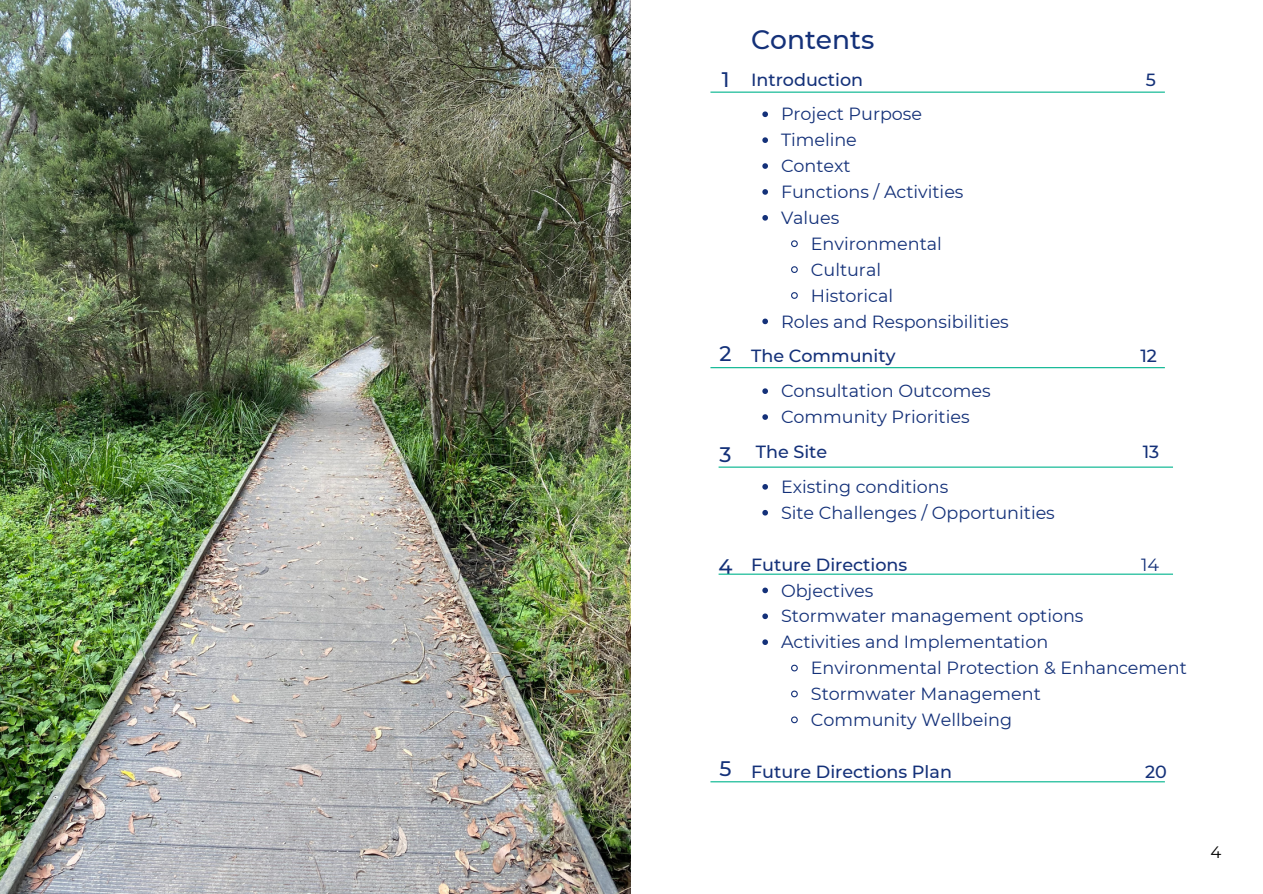
<style>
.page{position:relative;width:1263px;height:894px;background:#fff}
.page>*{position:absolute;margin:0;border:0;box-sizing:border-box;transform-origin:0 0}
.t1{font:500 26.55px "Montserrat";color:#143179}
.t2{font:500 21px "Montserrat";color:#143179}
.t3{font:17.55px "Montserrat";color:#143179}
.t4{font:500 17.55px "Montserrat";color:#143179}
.t5{font:16.5px "Montserrat";color:#000}
</style>
<div class="page">
<img style="left:0;top:0;width:631px;height:893px">
<svg style="left:762px;top:111px;width:6px;height:6px"></svg>
<svg style="left:762px;top:137px;width:6px;height:6px"></svg>
<svg style="left:762px;top:163px;width:6px;height:6px"></svg>
<svg style="left:762px;top:189px;width:6px;height:6px"></svg>
<svg style="left:762px;top:215px;width:6px;height:5px"></svg>
<svg style="left:791px;top:240px;width:7px;height:8px"></svg>
<svg style="left:791px;top:266px;width:7px;height:7px"></svg>
<svg style="left:791px;top:292px;width:7px;height:7px"></svg>
<svg style="left:762px;top:318px;width:6px;height:6px"></svg>
<svg style="left:762px;top:388px;width:6px;height:6px"></svg>
<svg style="left:762px;top:414px;width:6px;height:6px"></svg>
<svg style="left:762px;top:484px;width:6px;height:5px"></svg>
<svg style="left:762px;top:509px;width:6px;height:6px"></svg>
<svg style="left:762px;top:587px;width:6px;height:6px"></svg>
<svg style="left:762px;top:613px;width:6px;height:6px"></svg>
<svg style="left:762px;top:639px;width:6px;height:5px"></svg>
<svg style="left:791px;top:664px;width:7px;height:8px"></svg>
<svg style="left:791px;top:690px;width:7px;height:8px"></svg>
<svg style="left:791px;top:716px;width:7px;height:7px"></svg>
<hr style="left:710px;top:92px;width:455px;height:1px;background:#00b48d">
<hr style="left:710px;top:367px;width:455px;height:1px;background:#00b48d">
<hr style="left:719px;top:466px;width:454px;height:1px;background:#00b48d">
<hr style="left:719px;top:573px;width:454px;height:1px;background:#00b48d">
<hr style="left:710px;top:781px;width:455px;height:1px;background:#00b48d">
<p class="t1" style="left:751px;top:24px;width:125px">Contents</p>
<p class="t2" style="left:722px;top:67px;width:9px">1</p>
<p class="t4" style="left:751px;top:69px;width:114px">Introduction</p>
<p class="t4" style="left:1146px;top:69px;width:12px">5</p>
<p class="t3" style="left:781px;top:103px;width:143px">Project Purpose</p>
<p class="t3" style="left:781px;top:129px;width:77px">Timeline</p>
<p class="t3" style="left:781px;top:155px;width:71px">Context</p>
<p class="t3" style="left:781px;top:181px;width:184px">Functions / Activities</p>
<p class="t3" style="left:781px;top:207px;width:60px">Values</p>
<p class="t3" style="left:811px;top:233px;width:133px">Environmental</p>
<p class="t3" style="left:811px;top:259px;width:72px">Cultural</p>
<p class="t3" style="left:811px;top:284px;width:84px">Historical</p>
<p class="t3" style="left:781px;top:310px;width:229px">Roles and Responsibilities</p>
<p class="t2" style="left:720px;top:340px;width:14px">2</p>
<p class="t4" style="left:751px;top:345px;width:146px">The Community</p>
<p class="t4" style="left:1140px;top:345px;width:18px">12</p>
<p class="t3" style="left:781px;top:380px;width:211px">Consultation Outcomes</p>
<p class="t3" style="left:781px;top:406px;width:190px">Community Priorities</p>
<p class="t2" style="left:720px;top:441px;width:14px">3</p>
<p class="t4" style="left:756px;top:441px;width:73px">The Site</p>
<p class="t4" style="left:1143px;top:441px;width:18px">13</p>
<p class="t3" style="left:781px;top:476px;width:169px">Existing conditions</p>
<p class="t3" style="left:781px;top:502px;width:275px">Site Challenges / Opportunities</p>
<p class="t2" style="left:719px;top:553px;width:16px">4</p>
<p class="t4" style="left:751px;top:553px;width:158px">Future Directions</p>
<p class="t3" style="left:1141px;top:553px;width:19px">14</p>
<p class="t3" style="left:781px;top:579px;width:94px">Objectives</p>
<p class="t3" style="left:781px;top:605px;width:304px">Stormwater management options</p>
<p class="t3" style="left:781px;top:631px;width:269px">Activities and Implementation</p>
<p class="t3" style="left:811px;top:657px;width:377px">Environmental Protection &amp; Enhancement</p>
<p class="t3" style="left:811px;top:683px;width:231px">Stormwater Management</p>
<p class="t3" style="left:811px;top:708px;width:203px">Community Wellbeing</p>
<p class="t2" style="left:720px;top:755px;width:14px">5</p>
<p class="t4" style="left:751px;top:760px;width:202px">Future Directions Plan</p>
<p class="t4" style="left:1145px;top:760px;width:23px">20</p>
<p class="t5" style="left:1210px;top:841px;width:12px">4</p>
</div>
